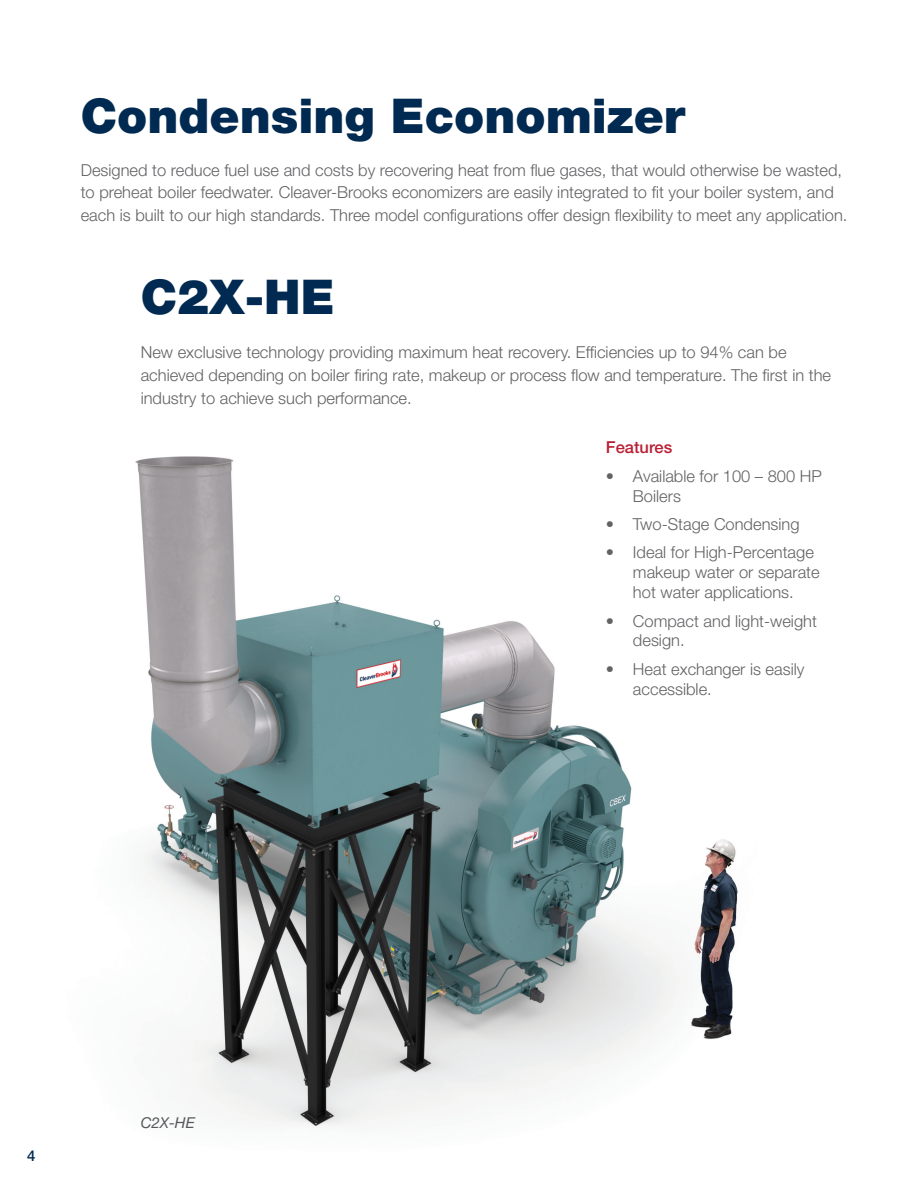
<style>
.page{position:relative;width:918px;height:1188px;background:#fff}
.page>*{position:absolute;margin:0;border:0;box-sizing:border-box;transform-origin:0 0}
.t1{font:900 48px "Helvetica Neue LT Std";color:#002a51}
.t2{font:300 16.5px/19.8px "Helvetica Neue LT Std";color:#636366}
.t3{font:500 16.5px "Helvetica Neue LT Std";color:#ba1f33}
.t4{font:italic 15px "Helvetica Neue LT Std";color:#57585a}
.t5{font:500 15px "Helvetica Neue LT Std";color:#002a51}
</style>
<div class="page">
<img style="left:135px;top:456px;width:603px;height:671px">
<h1 class="t1" style="left:81px;top:88px;width:606px">Condensing Economizer</h1>
<p class="t2" style="left:81px;top:158px;width:768px;line-height:22.5px">Designed to reduce fuel use and costs by recovering heat from flue gases, that would otherwise be wasted, to preheat boiler feedwater. Cleaver-Brooks economizers are easily integrated to fit your boiler system, and each is built to our high standards. Three model configurations offer design flexibility to meet any application.</p>
<h1 class="t1" style="left:141px;top:269px;width:195px">C2X-HE</h1>
<p class="t2" style="left:141px;top:341px;width:692px;line-height:22.5px">New exclusive technology providing maximum heat recovery. Efficiencies up to 94% can be achieved depending on boiler firing rate, makeup or process flow and temperature. The first in the industry to achieve such performance.</p>
<p class="t3" style="left:606px;top:438px;width:68px">Features</p>
<p class="t2" style="left:633px;top:466px;width:190px;text-indent:-27px">• Available for 100 – 800 HP<br>Boilers</p>
<p class="t2" style="left:606px;top:514px;width:195px">• Two-Stage Condensing</p>
<p class="t2" style="left:633px;top:542px;width:188px;text-indent:-27px">• Ideal for High-Percentage makeup water or separate hot water applications.</p>
<p class="t2" style="left:633px;top:610px;width:185px;text-indent:-27px">• Compact and light-weight design.</p>
<p class="t2" style="left:633px;top:659px;width:173px;text-indent:-27px">• Heat exchanger is easily accessible.</p>
<p class="t5" style="left:27px;top:1147px;width:10px">4</p>
<p class="t4" style="left:141px;top:1114px;width:56px">C2X-HE</p>
</div>
